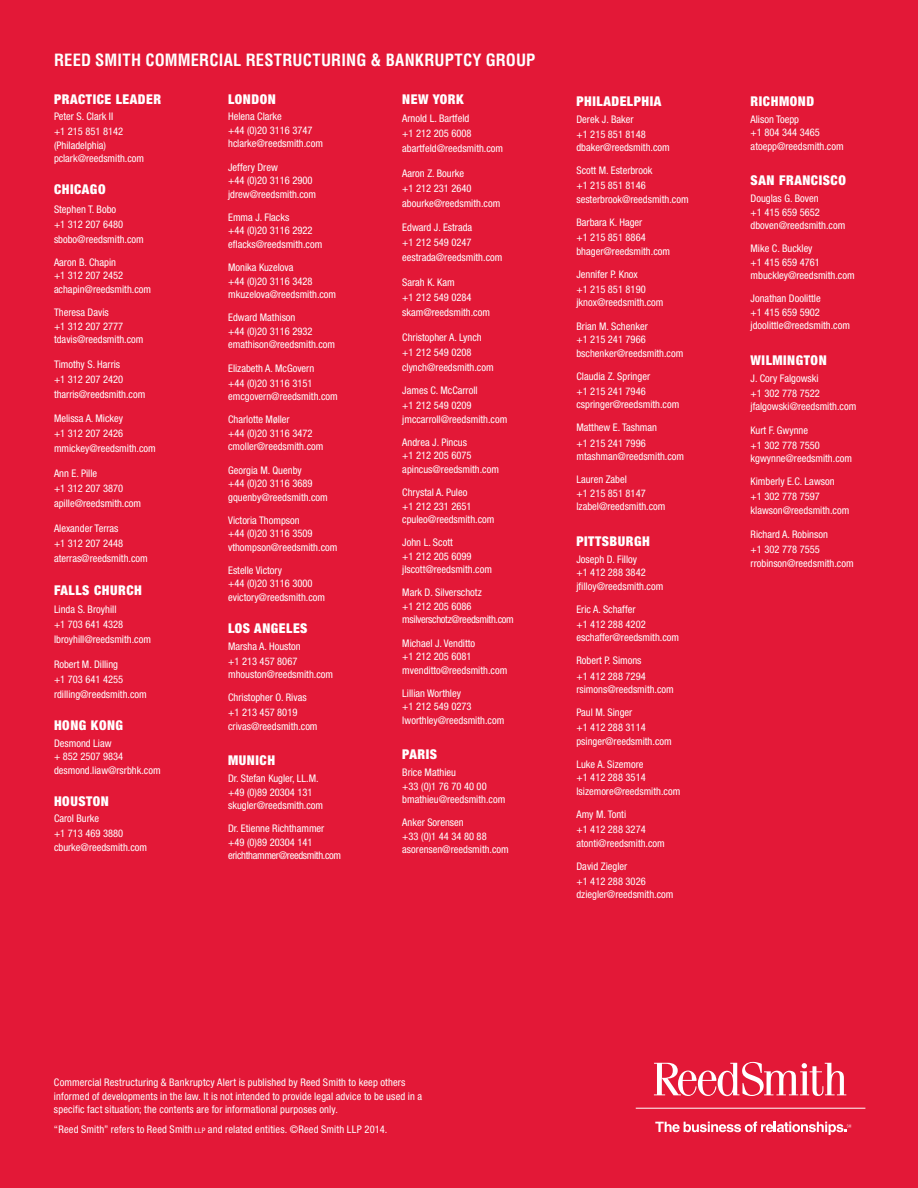
<style>
.page{position:relative;width:918px;height:1188px;background:#e31837}
.page>*{position:absolute;margin:0;border:0;box-sizing:border-box;transform-origin:0 0}
.t1{font:700 condensed 16.5px "Helvetica LT Std";letter-spacing:.01em;color:#fff}
.t2{font:900 condensed 13.5px "Helvetica Neue LT Std";letter-spacing:.04em;color:#fff}
.t3{font:condensed 10.5px/13.5px "Helvetica Neue LT Std";color:#fff}
.t4{font:condensed 10.5px/13.5px "Helvetica Neue LT Std";letter-spacing:-.03em;color:#fff}
.s1{font-size:7.5px}
</style>
<div class="page">
<hr style="left:636px;top:1108px;width:229px;height:1px;background:#fff">
<svg style="left:654px;top:1062px;width:192px;height:34px"></svg>
<svg style="left:655px;top:1122px;width:196px;height:13px"></svg>
<h1 class="t1" style="left:54px;top:49px;width:483px">REED SMITH COMMERCIAL RESTRUCTURING &amp; BANKRUPTCY GROUP</h1>
<p class="t2" style="left:54px;top:91px;width:16px">PRACTICE</p>
<p class="t2" style="left:116px;top:91px;width:16px">LEADER</p>
<p class="t3" style="left:54px;top:109px;width:71px;line-height:15px">Peter S. Clark II +1 215 851 8142</p>
<p class="t3" style="left:54px;top:138px;width:92px">(Philadelphia) pclark@reedsmith.com</p>
<p class="t2" style="left:54px;top:181px;width:16px">CHICAGO</p>
<p class="t3" style="left:54px;top:201px;width:91px;line-height:15px">Stephen T. Bobo<br>+1 312 207 6480 sbobo@reedsmith.com</p>
<p class="t3" style="left:54px;top:255px;width:99px">Aaron B. Chapin<br>+1 312 207 2452 achapin@reedsmith.com</p>
<p class="t3" style="left:54px;top:305px;width:91px">Theresa Davis<br>+1 312 207 2777 tdavis@reedsmith.com</p>
<p class="t3" style="left:54px;top:356px;width:93px;line-height:15px">Timothy S. Harris<br>+1 312 207 2420 tharris@reedsmith.com</p>
<p class="t3" style="left:54px;top:411px;width:103px;line-height:15px">Melissa A. Mickey<br>+1 312 207 2426 mmickey@reedsmith.com</p>
<p class="t3" style="left:54px;top:466px;width:89px;line-height:15px">Ann E. Pille<br>+1 312 207 3870 apille@reedsmith.com</p>
<p class="t3" style="left:54px;top:521px;width:95px;line-height:15px">Alexander Terras<br>+1 312 207 2448 aterras@reedsmith.com</p>
<p class="t2" style="left:54px;top:582px;width:89px">FALLS CHURCH</p>
<p class="t3" style="left:54px;top:602px;width:98px;line-height:15px">Linda S. Broyhill<br>+1 703 641 4328 lbroyhill@reedsmith.com</p>
<p class="t3" style="left:54px;top:657px;width:94px;line-height:15px">Robert M. Dilling<br>+1 703 641 4255 rdilling@reedsmith.com</p>
<p class="t2" style="left:54px;top:717px;width:71px">HONG KONG</p>
<p class="t3" style="left:54px;top:736px;width:108px">Desmond Liaw<br>+ 852 2507 9834 desmond.liaw@rsrbhk.com</p>
<p class="t2" style="left:54px;top:793px;width:25px">HOUSTON</p>
<p class="t3" style="left:54px;top:811px;width:71px;line-height:15px">Carol Burke<br>+1 713 469 3880</p>
<p class="t3" style="left:54px;top:840px;width:95px">cburke@reedsmith.com</p>
<p class="t2" style="left:228px;top:91px;width:49px">LONDON</p>
<p class="t3" style="left:228px;top:110px;width:96px">Helena Clarke<br>+44 (0)20 3116 3747 hclarke@reedsmith.com</p>
<p class="t3" style="left:228px;top:160px;width:90px">Jeffery Drew<br>+44 (0)20 3116 2900 jdrew@reedsmith.com</p>
<p class="t3" style="left:228px;top:210px;width:96px">Emma J. Flacks<br>+44 (0)20 3116 2922 eflacks@reedsmith.com</p>
<p class="t3" style="left:228px;top:261px;width:110px">Monika Kuzelova<br>+44 (0)20 3116 3428 mkuzelova@reedsmith.com</p>
<p class="t3" style="left:228px;top:311px;width:109px">Edward Mathison<br>+44 (0)20 3116 2932 emathison@reedsmith.com</p>
<p class="t3" style="left:228px;top:360px;width:88px;line-height:15px">Elizabeth A. McGovern +44 (0)20 3116 3151</p>
<p class="t3" style="left:228px;top:390px;width:111px">emcgovern@reedsmith.com</p>
<p class="t3" style="left:228px;top:413px;width:97px">Charlotte Møller<br>+44 (0)20 3116 3472 cmoller@reedsmith.com</p>
<p class="t3" style="left:228px;top:463px;width:101px">Georgia M. Quenby<br>+44 (0)20 3116 3689 gquenby@reedsmith.com</p>
<p class="t3" style="left:228px;top:513px;width:111px">Victoria Thompson<br>+44 (0)20 3116 3509 vthompson@reedsmith.com</p>
<p class="t3" style="left:228px;top:563px;width:98px">Estelle Victory<br>+44 (0)20 3116 3000 evictory@reedsmith.com</p>
<p class="t2" style="left:228px;top:620px;width:81px">LOS ANGELES</p>
<p class="t3" style="left:228px;top:638px;width:74px;line-height:15px">Marsha A. Houston +1 213 457 8067</p>
<p class="t3" style="left:228px;top:668px;width:106px">mhouston@reedsmith.com</p>
<p class="t3" style="left:228px;top:690px;width:80px;line-height:15px">Christopher O. Rivas +1 213 457 8019</p>
<p class="t3" style="left:228px;top:719px;width:91px">crivas@reedsmith.com</p>
<p class="t2" style="left:228px;top:752px;width:48px">MUNICH</p>
<p class="t3" style="left:228px;top:772px;width:97px">Dr. Stefan Kugler, LL.M. +49 (0)89 20304 131 skugler@reedsmith.com</p>
<p class="t3" style="left:228px;top:822px;width:115px">Dr. Etienne Richthammer +49 (0)89 20304 141 erichthammer@reedsmith.com</p>
<p class="t2" style="left:402px;top:91px;width:63px">NEW YORK</p>
<p class="t3" style="left:402px;top:111px;width:102px;line-height:15px">Arnold L. Bartfeld<br>+1 212 205 6008 abartfeld@reedsmith.com</p>
<p class="t3" style="left:402px;top:165px;width:99px;line-height:15px">Aaron Z. Bourke<br>+1 212 231 2640 abourke@reedsmith.com</p>
<p class="t3" style="left:402px;top:220px;width:102px;line-height:15px">Edward J. Estrada<br>+1 212 549 0247 eestrada@reedsmith.com</p>
<p class="t3" style="left:402px;top:275px;width:89px;line-height:15px">Sarah K. Kam<br>+1 212 549 0284 skam@reedsmith.com</p>
<p class="t3" style="left:402px;top:330px;width:93px;line-height:15px">Christopher A. Lynch +1 212 549 0208 clynch@reedsmith.com</p>
<p class="t3" style="left:402px;top:383px;width:77px;line-height:15px">James C. McCarroll +1 212 549 0209</p>
<p class="t3" style="left:402px;top:412px;width:106px">jmccarroll@reedsmith.com</p>
<p class="t3" style="left:402px;top:435px;width:98px">Andrea J. Pincus<br>+1 212 205 6075 apincus@reedsmith.com</p>
<p class="t3" style="left:402px;top:485px;width:94px">Chrystal A. Puleo<br>+1 212 231 2651 cpuleo@reedsmith.com</p>
<p class="t3" style="left:402px;top:536px;width:91px">John L. Scott<br>+1 212 205 6099 jlscott@reedsmith.com</p>
<p class="t4" style="left:402px;top:586px;width:113px">Mark D. Silverschotz<br>+1 212 205 6086 msilverschotz@reedsmith.com</p>
<p class="t3" style="left:402px;top:636px;width:106px">Michael J. Venditto<br>+1 212 205 6081 mvenditto@reedsmith.com</p>
<p class="t3" style="left:402px;top:686px;width:103px">Lillian Worthley<br>+1 212 549 0273 lworthley@reedsmith.com</p>
<p class="t2" style="left:402px;top:746px;width:36px">PARIS</p>
<p class="t3" style="left:402px;top:766px;width:104px">Brice Mathieu<br>+33 (0)1 76 70 40 00 bmathieu@reedsmith.com</p>
<p class="t3" style="left:402px;top:816px;width:108px">Anker Sorensen<br>+33 (0)1 44 34 80 88 asorensen@reedsmith.com</p>
<p class="t2" style="left:576px;top:93px;width:86px">PHILADELPHIA</p>
<p class="t3" style="left:576px;top:111px;width:71px;line-height:15px">Derek J. Baker +1 215 851 8148</p>
<p class="t3" style="left:576px;top:141px;width:95px">dbaker@reedsmith.com</p>
<p class="t3" style="left:576px;top:163px;width:77px;line-height:15px">Scott M. Esterbrook +1 215 851 8146</p>
<p class="t3" style="left:576px;top:192px;width:114px">sesterbrook@reedsmith.com</p>
<p class="t3" style="left:576px;top:215px;width:71px;line-height:15px">Barbara K. Hager +1 215 851 8864</p>
<p class="t3" style="left:576px;top:244px;width:95px">bhager@reedsmith.com</p>
<p class="t3" style="left:576px;top:267px;width:71px;line-height:15px">Jennifer P. Knox +1 215 851 8190</p>
<p class="t3" style="left:576px;top:296px;width:89px">jknox@reedsmith.com</p>
<p class="t3" style="left:576px;top:319px;width:108px">Brian M. Schenker<br>+1 215 241 7966 bschenker@reedsmith.com</p>
<p class="t3" style="left:576px;top:368px;width:75px;line-height:15px">Claudia Z. Springer +1 215 241 7946</p>
<p class="t3" style="left:576px;top:398px;width:104px">cspringer@reedsmith.com</p>
<p class="t3" style="left:576px;top:420px;width:82px;line-height:15px">Matthew E. Tashman +1 215 241 7996</p>
<p class="t3" style="left:576px;top:449px;width:109px">mtashman@reedsmith.com</p>
<p class="t3" style="left:576px;top:473px;width:91px">Lauren Zabel<br>+1 215 851 8147 lzabel@reedsmith.com</p>
<p class="t2" style="left:576px;top:533px;width:75px">PITTSBURGH</p>
<p class="t3" style="left:576px;top:552px;width:88px">Joseph D. Filloy<br>+1 412 288 3842 jfilloy@reedsmith.com</p>
<p class="t3" style="left:576px;top:601px;width:71px;line-height:15px">Eric A. Schaffer +1 412 288 4202</p>
<p class="t3" style="left:576px;top:631px;width:104px">eschaffer@reedsmith.com</p>
<p class="t3" style="left:576px;top:653px;width:71px;line-height:15px">Robert P. Simons +1 412 288 7294</p>
<p class="t3" style="left:576px;top:682px;width:99px">rsimons@reedsmith.com</p>
<p class="t3" style="left:576px;top:705px;width:71px;line-height:15px">Paul M. Singer +1 412 288 3114</p>
<p class="t3" style="left:576px;top:734px;width:97px">psinger@reedsmith.com</p>
<p class="t3" style="left:576px;top:757px;width:105px">Luke A. Sizemore<br>+1 412 288 3514 lsizemore@reedsmith.com</p>
<p class="t3" style="left:576px;top:807px;width:71px;line-height:15px">Amy M. Tonti<br>+1 412 288 3274</p>
<p class="t3" style="left:576px;top:836px;width:90px">atonti@reedsmith.com</p>
<p class="t3" style="left:576px;top:859px;width:71px;line-height:15px">David Ziegler<br>+1 412 288 3026</p>
<p class="t3" style="left:576px;top:888px;width:99px">dziegler@reedsmith.com</p>
<p class="t2" style="left:751px;top:93px;width:9px">RICHMOND</p>
<p class="t3" style="left:751px;top:112px;width:95px">Alison Toepp<br>+1 804 344 3465 atoepp@reedsmith.com</p>
<p class="t2" style="left:751px;top:172px;width:9px">SAN</p>
<p class="t2" style="left:779px;top:172px;width:9px">FRANCISCO</p>
<p class="t3" style="left:751px;top:191px;width:96px">Douglas G. Boven<br>+1 415 659 5652 dboven@reedsmith.com</p>
<p class="t3" style="left:751px;top:242px;width:106px">Mike C. Buckley<br>+1 415 659 4761 mbuckley@reedsmith.com</p>
<p class="t3" style="left:751px;top:292px;width:101px">Jonathan Doolittle<br>+1 415 659 5902 jdoolittle@reedsmith.com</p>
<p class="t2" style="left:751px;top:352px;width:9px">WILMINGTON</p>
<p class="t3" style="left:751px;top:371px;width:71px;line-height:15px">J. Cory Falgowski +1 302 778 7522</p>
<p class="t3" style="left:751px;top:400px;width:107px">jfalgowski@reedsmith.com</p>
<p class="t3" style="left:751px;top:422px;width:71px;line-height:15px">Kurt F. Gwynne +1 302 778 7550</p>
<p class="t3" style="left:751px;top:452px;width:103px">kgwynne@reedsmith.com</p>
<p class="t3" style="left:751px;top:474px;width:86px;line-height:15px">Kimberly E.C. Lawson +1 302 778 7597</p>
<p class="t3" style="left:751px;top:503px;width:100px">klawson@reedsmith.com</p>
<p class="t3" style="left:751px;top:527px;width:79px;line-height:15px">Richard A. Robinson +1 302 778 7555</p>
<p class="t3" style="left:751px;top:556px;width:105px">rrobinson@reedsmith.com</p>
<p class="t3" style="left:54px;top:1076px;width:370px">Commercial Restructuring &amp; Bankruptcy Alert is published by Reed Smith to keep others informed of developments in the law. It is not intended to provide legal advice to be used in a specific fact situation; the contents are for informational purposes only.</p>
<p class="t3" style="left:54px;top:1123px;width:335px">“Reed Smith” refers to Reed Smith <span class="s1">LLP</span> and related entities. ©Reed Smith LLP 2014.</p>
</div>
